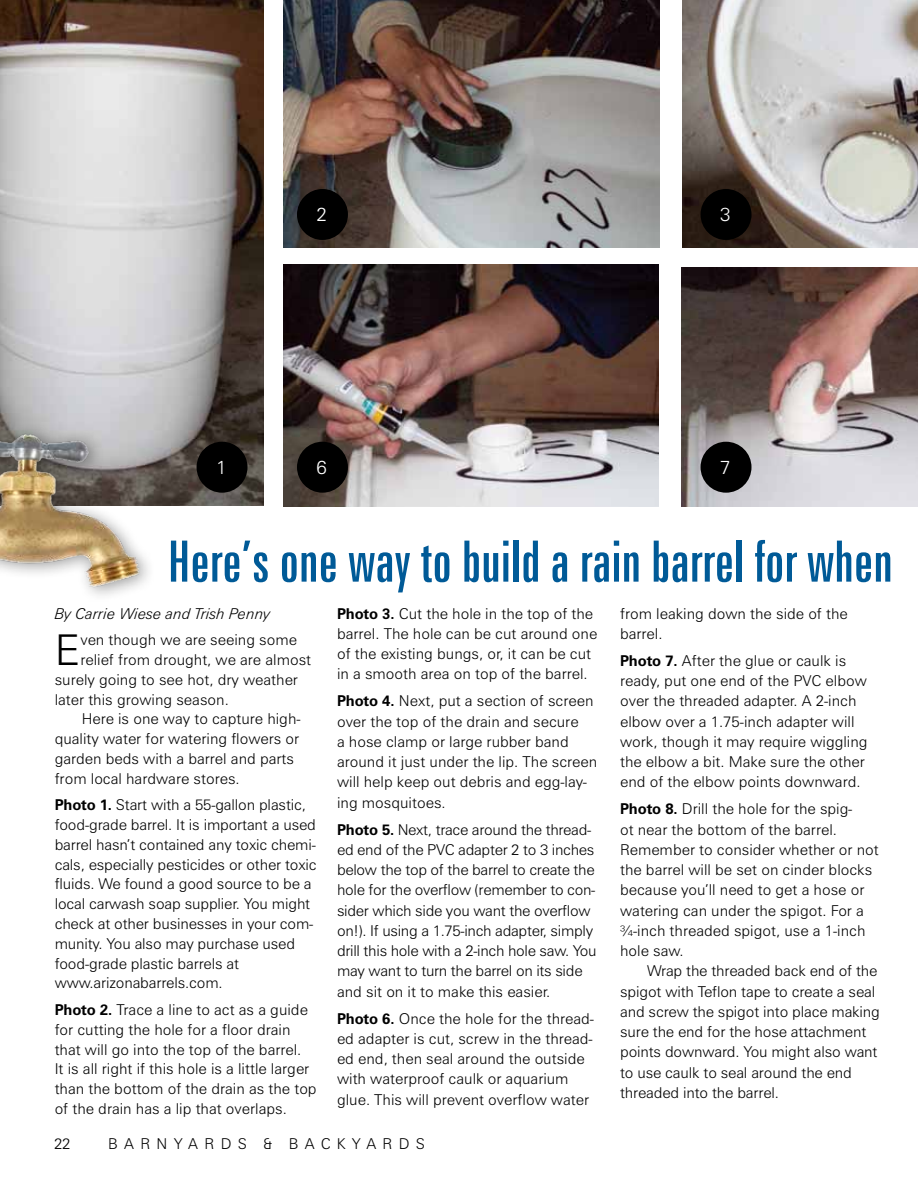
<style>
.page{position:relative;width:918px;height:1188px;background:#fff}
.page>*{position:absolute;margin:0;border:0;box-sizing:border-box;transform-origin:0 0}
.t1{font:extra-condensed 57px "Zurich BT";color:#005a97}
.t2{font:300 42.45px "Zurich BT";color:#000}
.t3{font:300 18.75px "Zurich BT";color:#fff}
.t4{font:300 15px/20.2px "Zurich BT";color:#000}
.t5{font:300 15px/20.2px "Zurich BT";letter-spacing:-.02em;color:#000}
.t6{font:italic 300 15px "Zurich BT";color:#000}
.t7{font:300 15px "Zurich BT";letter-spacing:.42em;color:#000}
.s1{font-weight:700}
</style>
<div class="page">
<img style="left:0;top:0;width:264px;height:356px">
<img style="left:283px;top:0;width:376px;height:247px">
<img style="left:682px;top:0;width:236px;height:247px">
<img style="left:283px;top:265px;width:376px;height:242px">
<img style="left:682px;top:267px;width:236px;height:240px">
<div style="left:297px;top:189px;width:51px;height:51px;background:#000;border-radius:50%"></div>
<div style="left:701px;top:189px;width:51px;height:51px;background:#000;border-radius:50%"></div>
<div style="left:297px;top:442px;width:51px;height:51px;background:#000;border-radius:50%"></div>
<div style="left:701px;top:442px;width:51px;height:51px;background:#000;border-radius:50%"></div>
<img style="left:0;top:356px;width:264px;height:240px">
<p class="t3" style="left:317px;top:203px;width:12px">2</p>
<p class="t3" style="left:720px;top:203px;width:12px">3</p>
<p class="t3" style="left:216px;top:455px;width:12px">1</p>
<p class="t3" style="left:317px;top:455px;width:12px">6</p>
<p class="t3" style="left:720px;top:455px;width:12px">7</p>
<h1 class="t1" style="left:168px;top:529px;width:727px">Here’s one way to build a rain barrel for when</h1>
<p class="t6" style="left:55px;top:604px;width:217px">By Carrie Wiese and Trish Penny</p>
<h2 class="t2" style="left:55px;top:624px;width:20px">E</h2>
<p class="t4" style="left:80px;top:630px;width:218px">ven though we are seeing some</p>
<p class="t4" style="left:80px;top:649px;width:232px">relief from drought, we are almost</p>
<p class="t4" style="left:55px;top:669px;width:245px">surely going to see hot, dry weather</p>
<p class="t4" style="left:55px;top:689px;width:176px">later this growing season.</p>
<p class="t4" style="left:82px;top:709px;width:221px">Here is one way to capture high-</p>
<p class="t4" style="left:55px;top:729px;width:246px">quality water for watering flowers or</p>
<p class="t4" style="left:55px;top:748px;width:241px">garden beds with a barrel and parts</p>
<p class="t4" style="left:55px;top:768px;width:187px">from local hardware stores.</p>
<p class="t4" style="left:55px;top:795px;width:264px;line-height:19.8px"><span class="s1">Photo 1.</span> Start with a 55-gallon plastic, food-grade barrel. It is important a used barrel hasn’t contained any toxic chemi&shy;cals, especially pesticides or other toxic fluids. We found a good source to be a local carwash soap supplier. You might check at other businesses in your com&shy;munity. You also may purchase used food-grade plastic barrels at www.arizonabarrels.com.</p>
<p class="t4" style="left:55px;top:1000px;width:264px;line-height:19.8px"><span class="s1">Photo 2.</span> Trace a line to act as a guide for cutting the hole for a floor drain that will go into the top of the barrel.<br>It is all right if this hole is a little larger than the bottom of the drain as the top of the drain has a lip that overlaps.</p>
<p class="t4" style="left:337px;top:603px;width:262px"><span class="s1">Photo 3.</span> Cut the hole in the top of the barrel. The hole can be cut around one of the existing bungs, or, it can be cut in a smooth area on top of the barrel.</p>
<p class="t4" style="left:337px;top:691px;width:262px"><span class="s1">Photo 4.</span> Next, put a section of screen over the top of the drain and secure<br>a hose clamp or large rubber band around it just under the lip. The screen will help keep out debris and egg-lay&shy;ing mosquitoes.</p>
<p class="t5" style="left:337px;top:819px;width:261px"><span class="s1">Photo 5.</span> Next, trace around the thread&shy;ed end of the PVC adapter 2 to 3 inches below the top of the barrel to create the hole for the overflow (remember to con&shy;sider which side you want the overflow on!). If using a 1.75-inch adapter, simply drill this hole with a 2-inch hole saw. You may want to turn the barrel on its side and sit on it to make this easier.</p>
<p class="t4" style="left:337px;top:1008px;width:259px"><span class="s1">Photo 6.</span> Once the hole for the thread&shy;ed adapter is cut, screw in the thread&shy;ed end, then seal around the outside with waterproof caulk or aquarium glue. This will prevent overflow water</p>
<p class="t4" style="left:54px;top:1134px;width:18px">22</p>
<p class="t7" style="left:108px;top:1135px;width:317px">BAR NYAR DS &amp; BACKYAR DS</p>
<p class="t4" style="left:620px;top:603px;width:229px">from leaking down the side of the barrel.</p>
<p class="t4" style="left:620px;top:650px;width:249px"><span class="s1">Photo 7.</span> After the glue or caulk is ready, put one end of the PVC elbow over the threaded adapter. A 2-inch elbow over a 1.75-inch adapter will work, though it may require wiggling the elbow a bit. Make sure the other end of the elbow points downward.</p>
<p class="t4" style="left:620px;top:799px;width:260px"><span class="s1">Photo 8.</span> Drill the hole for the spig-<br>ot near the bottom of the barrel.<br>Remember to consider whether or not the barrel will be set on cinder blocks because you’ll need to get a hose or watering can under the spigot. For a ¾-inch threaded spigot, use a 1-inch hole saw.</p>
<p class="t4" style="left:620px;top:961px;width:261px;text-indent:27px">Wrap the threaded back end of the spigot with Teflon tape to create a seal and screw the spigot into place making sure the end for the hose attachment points downward. You might also want to use caulk to seal around the end threaded into the barrel.</p>
</div>
